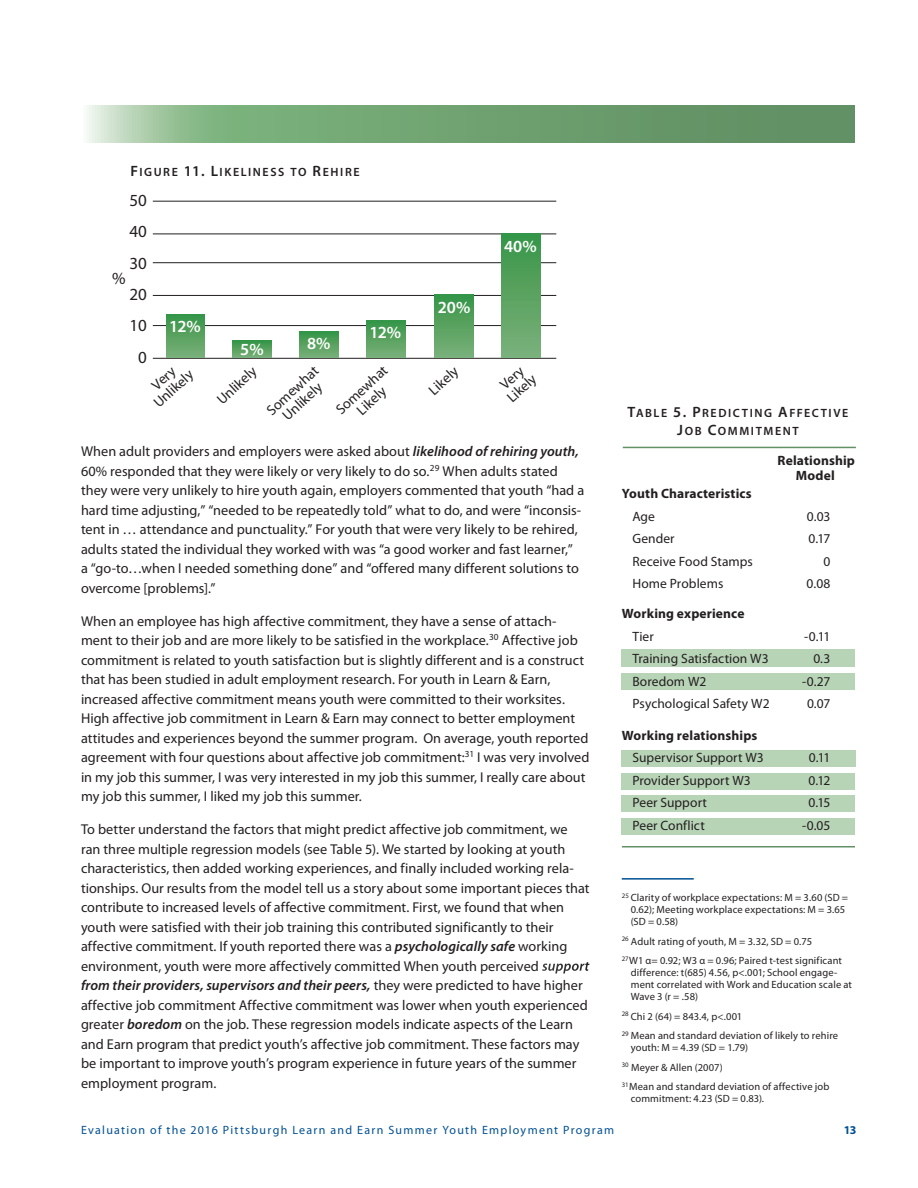
<style>
.page{position:relative;width:918px;height:1188px;background:#fff}
.page>*{position:absolute;margin:0;border:0;box-sizing:border-box;transform-origin:0 0}
.t1{font:600 16.95px "Myriad Pro";letter-spacing:-.03em;color:#fff}
.t2{font:16.95px/31.3px "Myriad Pro";color:#231f20;text-align:center}
.t3{font:14.4px/14.4px "Myriad Pro";color:#231f20;text-align:center}
.Body_text_-_Myriad_9{font:14.25px/19.5px "Myriad Pro";color:#231f20}
.Body_text_-_Myriad_9-2{font:13.5px "Myriad Pro";letter-spacing:.005em;color:#231f20}
.Body_text_-_Myriad_9-3{font:700 13.5px "Myriad Pro";letter-spacing:.01em;color:#231f20}
.Figure_Table_ID{font:700 13.5px "Myriad Pro";letter-spacing:.01em;color:#231f20}
.t4{font:12px "Myriad Pro";letter-spacing:.105em;color:#005093}
.Figure_Table_ID-2{font:12px/18px "Myriad Pro Semibold SC800";letter-spacing:.135em;color:#231f20;text-align:center}
.t5{font:700 12px "Myriad Pro";color:#005093}
.Footnote{font:10.5px/12px "Myriad Pro";letter-spacing:.01em;color:#231f20}
.s1{font-size:15px}
.s2{font-weight:600;font-style:italic}
.s3{font-weight:600;font-style:italic;color:#fff}
</style>
<div class="page">
<div style="left:621px;top:818px;width:234px;height:16px;background:#b8d4b7"></div>
<div style="left:621px;top:796px;width:234px;height:16px;background:#b8d4b7"></div>
<div style="left:621px;top:773px;width:234px;height:16px;background:#b8d4b7"></div>
<div style="left:621px;top:751px;width:234px;height:16px;background:#b8d4b7"></div>
<div style="left:621px;top:673px;width:234px;height:16px;background:#b8d4b7"></div>
<div style="left:621px;top:650px;width:234px;height:17px;background:#b8d4b7"></div>
<hr style="left:622px;top:878px;width:72px;height:2px;background:#005093">
<hr style="left:153px;top:201px;width:403px;height:1px;background:#231f20">
<hr style="left:153px;top:233px;width:403px;height:1px;background:#231f20">
<hr style="left:153px;top:262px;width:403px;height:1px;background:#231f20">
<hr style="left:153px;top:295px;width:403px;height:1px;background:#231f20">
<hr style="left:153px;top:325px;width:403px;height:1px;background:#231f20">
<hr style="left:153px;top:358px;width:403px;height:1px;background:#231f20">
<div style="left:501px;top:233px;width:39px;height:125px;background:linear-gradient(to bottom,#369546,#7cb17b)"></div>
<div style="left:435px;top:295px;width:38px;height:63px;background:linear-gradient(to bottom,#369547,#7bb17b)"></div>
<svg style="left:366px;top:321px;width:39px;height:37px"></svg>
<div style="left:300px;top:332px;width:38px;height:26px;background:linear-gradient(to bottom,#379546,#77af78)"></div>
<div style="left:166px;top:314px;width:39px;height:44px;background:linear-gradient(to bottom,#369546,#79b079)"></div>
<svg style="left:233px;top:341px;width:39px;height:17px"></svg>
<hr style="left:623px;top:447px;width:233px;height:1px;background:#629165">
<hr style="left:622px;top:846px;width:233px;height:2px;background:#629165">
<svg style="left:89px;top:105px;width:766px;height:37px;background:#77a678"></svg>
<p class="Figure_Table_ID-2" style="left:131px;top:163px;width:140px"><span class="s1">F</span>IGURE <span class="s1">11. L</span>IKELINESS</p>
<p class="Figure_Table_ID-2" style="left:290px;top:163px;width:70px">TO <span class="s1">R</span>EHIRE</p>
<p class="t2" style="left:130px;top:184px;width:19px">50<br>40<br>30<br>20<br>10<br>0</p>
<p class="t2" style="left:112px;top:262px;width:15px">%</p>
<p class="t1" style="left:169px;top:315px;width:33px">12%</p>
<p class="t1" style="left:240px;top:339px;width:25px">5%</p>
<p class="t1" style="left:307px;top:332px;width:25px">8%</p>
<p class="t1" style="left:370px;top:322px;width:33px">12%</p>
<p class="t1" style="left:438px;top:296px;width:34px">20%</p>
<p class="t1" style="left:504px;top:236px;width:34px">40%</p>
<p class="t3" style="left:141px;top:389px;width:50px;rotate:-43deg">Very<br>Unlikely</p>
<p class="t3" style="left:214px;top:396px;width:50px;rotate:-43deg">Unlikely</p>
<p class="t3" style="left:264px;top:407px;width:66px;rotate:-43deg">Somewhat<br>Unlikely</p>
<p class="t3" style="left:333px;top:406px;width:66px;rotate:-43deg">Somewhat<br>Likely</p>
<p class="t3" style="left:426px;top:387px;width:36px;rotate:-43deg">Likely</p>
<p class="t3" style="left:494px;top:384px;width:36px;text-align:left;rotate:-43deg">Very<br>Likely</p>
<p class="Body_text_-_Myriad_9" style="left:81px;top:441px;width:505px">When adult providers and employers were asked about <span class="s2">likelihood of rehiring youth, </span>60% responded that they were likely or very likely to do so.<sup>29</sup> When adults stated they were very unlikely to hire youth again, employers commented that youth “had a hard time adjusting,” “needed to be repeatedly told” what to do, and were “inconsis&shy;tent in … attendance and punctuality.” For youth that were very likely to be rehired, adults stated the individual they worked with was “a good worker and fast learner,”<br>a “go-to…when I needed something done” and “offered many different solutions to overcome [problems].”</p>
<p class="Body_text_-_Myriad_9" style="left:81px;top:611px;width:510px">When an employee has high affective commitment, they have a sense of attach&shy;ment to their job and are more likely to be satisfied in the workplace.<sup>30</sup> Affective job commitment is related to youth satisfaction but is slightly different and is a construct that has been studied in adult employment research. For youth in Learn &amp; Earn, increased affective commitment means youth were committed to their worksites.<br>High affective job commitment in Learn &amp; Earn may connect to better employment attitudes and experiences beyond the summer program. On average, youth reported agreement with four questions about affective job commitment:<sup>31</sup> I was very involved in my job this summer, I was very interested in my job this summer, I really care about my job this summer, I liked my job this summer.</p>
<p class="Body_text_-_Myriad_9" style="left:81px;top:819px;width:510px">To better understand the factors that might predict affective job commitment, we ran three multiple regression models (see Table 5). We started by looking at youth characteristics, then added working experiences, and finally included working rela&shy;tionships. Our results from the model tell us a story about some important pieces that contribute to increased levels of affective commitment. First, we found that when youth were satisfied with their job training this contributed significantly to their affective commitment. If youth reported there was a <span class="s2">psychologically safe</span> working environment, youth were more affectively committed When youth perceived <span class="s3">support </span><span class="s2">from their providers, supervisors and their peers,</span> they were predicted to have higher affective job commitment Affective commitment was lower when youth experienced greater <span class="s2">boredom</span> on the job. These regression models indicate aspects of the Learn and Earn program that predict youth’s affective job commitment. These factors may be important to improve youth’s program experience in future years of the summer employment program.</p>
<p class="Figure_Table_ID-2" style="left:628px;top:403px;width:221px"><span class="s1">T</span>ABLE <span class="s1">5. P</span>REDICTING <span class="s1">A</span>FFECTIVE<br><span class="s1">J</span>OB <span class="s1">C</span>OMMITMENT</p>
<p class="Figure_Table_ID" style="left:778px;top:452px;width:79px">Relationship</p>
<p class="Body_text_-_Myriad_9-3" style="left:796px;top:467px;width:40px">Model</p>
<p class="Body_text_-_Myriad_9-3" style="left:622px;top:485px;width:131px">Youth Characteristics</p>
<p class="Body_text_-_Myriad_9-2" style="left:632px;top:508px;width:24px">Age</p>
<p class="Body_text_-_Myriad_9-2" style="left:807px;top:508px;width:25px">0.03</p>
<p class="Body_text_-_Myriad_9-2" style="left:632px;top:530px;width:44px">Gender</p>
<p class="Body_text_-_Myriad_9-2" style="left:809px;top:530px;width:23px">0.17</p>
<p class="Body_text_-_Myriad_9-2" style="left:632px;top:553px;width:122px">Receive Food Stamps</p>
<p class="Body_text_-_Myriad_9-2" style="left:823px;top:553px;width:8px">0</p>
<p class="Body_text_-_Myriad_9-2" style="left:632px;top:575px;width:93px">Home Problems</p>
<p class="Body_text_-_Myriad_9-2" style="left:807px;top:575px;width:25px">0.08</p>
<p class="Body_text_-_Myriad_9-3" style="left:622px;top:605px;width:124px">Working experience</p>
<p class="Body_text_-_Myriad_9-2" style="left:632px;top:628px;width:23px">Tier</p>
<p class="Body_text_-_Myriad_9-2" style="left:804px;top:628px;width:28px">-0.11</p>
<p class="Body_text_-_Myriad_9-2" style="left:632px;top:650px;width:138px">Training Satisfaction W3</p>
<p class="Body_text_-_Myriad_9-2" style="left:813px;top:650px;width:19px">0.3</p>
<p class="Body_text_-_Myriad_9-2" style="left:632px;top:673px;width:76px">Boredom W2</p>
<p class="Body_text_-_Myriad_9-2" style="left:802px;top:673px;width:30px">-0.27</p>
<p class="Body_text_-_Myriad_9-2" style="left:632px;top:695px;width:139px">Psychological Safety W2</p>
<p class="Body_text_-_Myriad_9-2" style="left:807px;top:695px;width:25px">0.07</p>
<p class="Body_text_-_Myriad_9-3" style="left:622px;top:726px;width:137px">Working relationships</p>
<p class="Body_text_-_Myriad_9-2" style="left:632px;top:749px;width:133px">Supervisor Support W3</p>
<p class="Body_text_-_Myriad_9-2" style="left:809px;top:749px;width:23px">0.11</p>
<p class="Body_text_-_Myriad_9-2" style="left:632px;top:772px;width:120px">Provider Support W3</p>
<p class="Body_text_-_Myriad_9-2" style="left:809px;top:772px;width:23px">0.12</p>
<p class="Body_text_-_Myriad_9-2" style="left:632px;top:794px;width:76px">Peer Support</p>
<p class="Body_text_-_Myriad_9-2" style="left:808px;top:794px;width:23px">0.15</p>
<p class="Body_text_-_Myriad_9-2" style="left:632px;top:817px;width:74px">Peer Conflict</p>
<p class="Body_text_-_Myriad_9-2" style="left:802px;top:817px;width:30px">-0.05</p>
<p class="Footnote" style="left:631px;top:892px;width:219px;text-indent:-9px"><sup>25</sup> Clarity of workplace expectations: M = 3.60 (SD =<br>0.62); Meeting workplace expectations: M = 3.65 (SD = 0.58)</p>
<p class="Footnote" style="left:622px;top:935px;width:192px"><sup>26</sup> Adult rating of youth, M = 3.32, SD = 0.75</p>
<p class="Footnote" style="left:631px;top:955px;width:223px;text-indent:-9px"><sup>27</sup>W1 α= 0.92; W3 α = 0.96; Paired t-test significant difference: t(685) 4.56, p&lt;.001; School engage&shy;ment correlated with Work and Education scale at Wave 3 (r = .58)</p>
<p class="Footnote" style="left:622px;top:1010px;width:122px"><sup>28</sup> Chi 2 (64) = 843.4, p&lt;.001</p>
<p class="Footnote" style="left:631px;top:1030px;width:209px;text-indent:-9px"><sup>29</sup> Mean and standard deviation of likely to rehire youth: M = 4.39 (SD = 1.79)</p>
<p class="Footnote" style="left:622px;top:1061px;width:102px"><sup>30</sup> Meyer &amp; Allen (2007)</p>
<p class="Footnote" style="left:631px;top:1081px;width:200px;text-indent:-9px"><sup>31</sup>Mean and standard deviation of affective job commitment: 4.23 (SD = 0.83).</p>
<p class="t4" style="left:81px;top:1123px;width:535px">Evaluation of the 2016 Pittsburgh Learn and Earn Summer Youth Employment Program</p>
<p class="t5" style="left:844px;top:1122px;width:14px">13</p>
</div>
